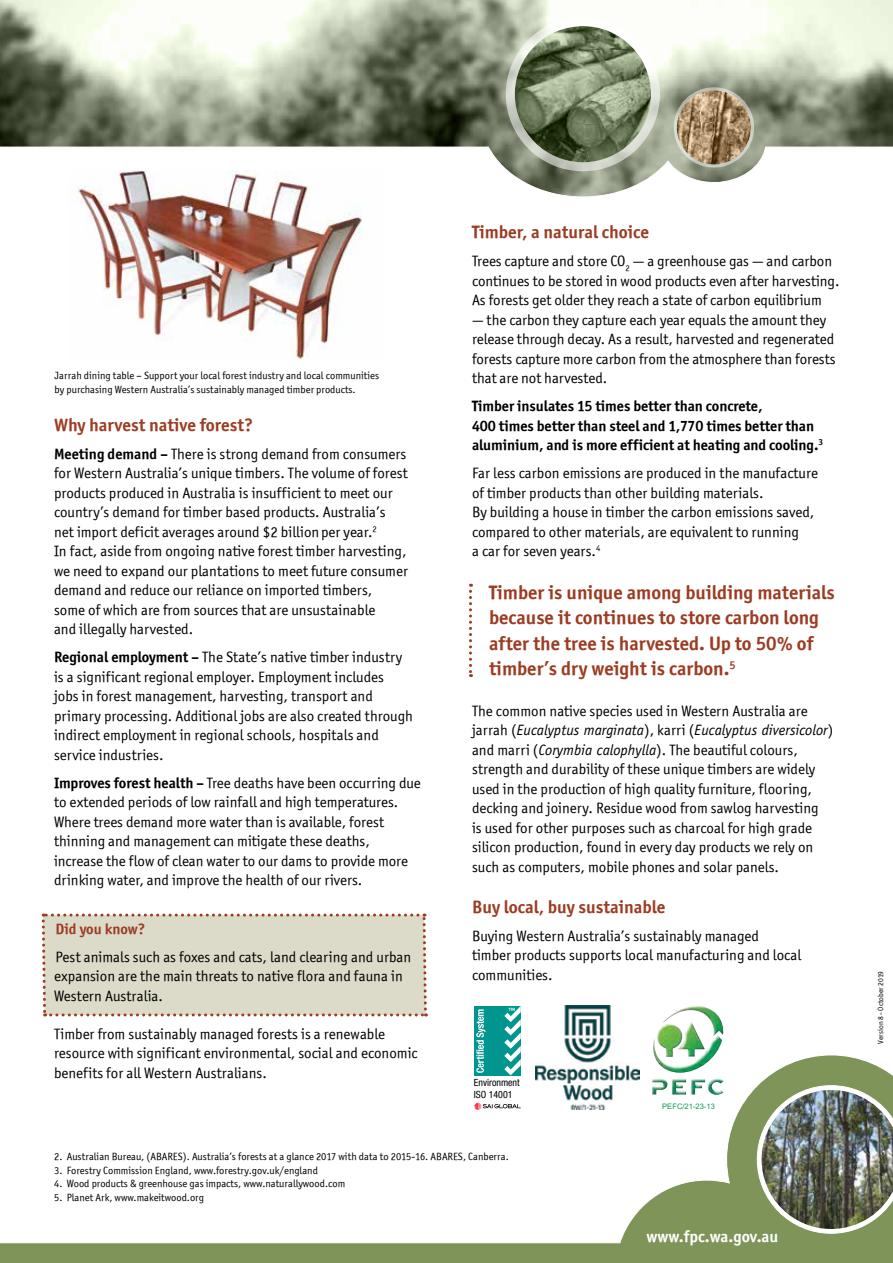
<style>
.page{position:relative;width:893px;height:1263px;background:#fff}
.page>*{position:absolute;margin:0;border:0;box-sizing:border-box;transform-origin:0 0}
.t1{font:19.5px/25.5px "Officina Sans ITCTT Bold";color:#9c3c23}
.t2{font:18px "Officina Sans ITCTT Bold";color:#9c3c23}
.t3{font:16.5px "Officina Sans ITCTT Bold";color:#fff}
.t4{font:15px/19.5px "Officina Sans ITCTT Book";color:#000}
.t5{font:15px/19.5px "Officina Sans ITCTT Bold";letter-spacing:-.005em;color:#000}
.t6{font:italic 15px "Officina Sans Std";color:#000}
.t7{font:15px "Officina Sans ITCTT Bold";color:#9c3c23}
.t8{font:10.5px/13.5px "Officina Sans ITCTT Book";color:#000}
.t9{font:condensed 9.9px/11.9px "Helvetica Neue";color:#000}
.t10{font:7.65px "Arial";color:#119758}
.t11{font:7.5px "Officina Sans ITCTT Book";color:#000}
.s1{font-family:"Officina Sans ITCTT Bold"}
.s2{font-family:"Officina Sans ITCTT Book";font-style:normal}
.s3{font-family:"Officina Sans Std";font-style:italic}
</style>
<div class="page">
<svg style="left:0;top:0;width:893px;height:197px"></svg>
<svg style="left:0;top:1055px;width:893px;height:208px"></svg>
<img style="left:762px;top:1090px;width:131px;height:139px">
<img style="left:515px;top:26px;width:136px;height:136px">
<div style="left:506px;top:17px;width:154px;height:154px;border:9px solid #fff;border-radius:50%"></div>
<img style="left:677px;top:90px;width:74px;height:75px">
<div style="left:674px;top:87px;width:80px;height:81px;border:3px solid #fff;border-radius:50%"></div>
<svg style="left:469px;top:584px;width:3px;height:93px"></svg>
<img style="left:68px;top:170px;width:313px;height:189px">
<img style="left:535px;top:1006px;width:105px;height:104px">
<div style="left:474px;top:1006px;width:47px;height:69px;background:#00958f"></div>
<svg style="left:476px;top:1009px;width:9px;height:64px"></svg>
<svg style="left:504px;top:1006px;width:17px;height:69px"></svg>
<svg style="left:474px;top:1103px;width:47px;height:7px"></svg>
<svg style="left:41px;top:913px;width:387px;height:103px;background:#dcd8c7"></svg>
<img style="left:650px;top:1006px;width:75px;height:89px">
<p class="t8" style="left:55px;top:369px;width:326px">Jarrah dining table – Support your local forest industry and local communities by purchasing Western Australia’s sustainably managed timber products.</p>
<p class="t2" style="left:54px;top:413px;width:201px">Why harvest native forest?</p>
<p class="t4" style="left:54px;top:444px;width:356px"><span class="s1">Meeting demand –</span> There is strong demand from consumers for Western Australia’s unique timbers. The volume of forest products produced in Australia is insufficient to meet our country’s demand for timber based products. Australia’s net import deficit averages around $2 billionper year.<sup>2<br></sup>In fact, aside from ongoing native forest timber harvesting, we need to expand our plantations to meet future consumer demand and reduce our reliance on imported timbers,<br>some of which are from sources that are unsustainable<br>and illegally harvested.</p>
<p class="t4" style="left:54px;top:647px;width:361px"><span class="s1">Regional employment –</span> The State’s native timber industry is a significant regional employer. Employment includes<br>jobs in forest management, harvesting, transport and primary processing. Additional jobs are also created through indirect employment in regional schools, hospitals and service industries.</p>
<p class="t4" style="left:54px;top:773px;width:368px"><span class="s1">Improves forest health –</span> Tree deaths have been occurring due to extended periods of low rainfall and high temperatures.<br>Where trees demand more water than is available, forest thinning and management can mitigate these deaths, increase the flow of clean water to our dams to provide more drinking water, and improve the health of our rivers.</p>
<p class="t7" style="left:56px;top:919px;width:91px">Did you know?</p>
<p class="t4" style="left:54px;top:947px;width:359px">Pest animals such as foxes and cats, land clearing and urban expansion are the main threats to native flora and fauna in<br>Western Australia.</p>
<p class="t4" style="left:54px;top:1024px;width:365px">Timber from sustainably managed forests is a renewable resource with significant environmental, social and economic benefits for all Western Australians.</p>
<p class="t2" style="left:472px;top:221px;width:179px">Timber, a natural choice</p>
<p class="t4" style="left:472px;top:251px;width:369px">Trees capture and store CO<sub>2</sub> — a greenhouse gas — and carbon continues to be stored in wood products even after harvesting.<br>As forests get older they reach a state of carbon equilibrium</p>
<p class="t4" style="left:472px;top:310px;width:365px">— the carbon they capture each year equals the amount they release through decay. As a result, harvested and regenerated forests capture more carbon from the atmosphere than forests that are not harvested.</p>
<p class="t5" style="left:472px;top:396px;width:353px">Timber insulates 15 times better than concrete,<br>400 times better than steel and 1,770 times better than aluminium, and is more efficient at heating and cooling.<sup>3</sup></p>
<p class="t4" style="left:472px;top:463px;width:347px">Far less carbon emissions are produced in the manufacture of timber products than other building materials.<br>By building a house in timber the carbon emissions saved, compared to other materials, are equivalent to running<br>a car for seven years.<sup>4</sup></p>
<h1 class="t1" style="left:489px;top:579px;width:347px">Timber is unique among building materials because it continues to store carbon long after the tree is harvested. Up to 50% of timber’s dry weight is carbon.<sup>5</sup></h1>
<p class="t4" style="left:472px;top:701px;width:337px">The common native species used in Western Australia are</p>
<p class="t6" style="left:472px;top:722px;width:363px"><span class="s2">jarrah (</span>Eucalyptus marginata<span class="s2">), karri (</span>Eucalyptus diversicolor<span class="s2">)</span></p>
<p class="t4" style="left:472px;top:740px;width:348px">and marri (<span class="s3">Corymbia calophylla</span>). The beautiful colours, strength and durability of these unique timbers are widely used in the production of high quality furniture, flooring, decking and joinery. Residue wood from sawlog harvesting is used for other purposes such as charcoal for high grade silicon production, found in every day products we rely on such as computers, mobile phones and solar panels.</p>
<p class="t2" style="left:472px;top:895px;width:195px">Buy local, buy sustainable</p>
<p class="t4" style="left:472px;top:926px;width:331px">Buying Western Australia’s sustainably managed timber products supports local manufacturing and local communities.</p>
<p class="t9" style="left:474px;top:1076px;width:47px">Environment<br>ISO 14001</p>
<p class="t10" style="left:662px;top:1101px;width:54px">PEFC/21-23-13</p>
<p class="t8" style="left:54px;top:1149px;width:456px">2. Australian Bureau, (ABARES). Australia’s forests at a glance 2017 with data to 2015-16. ABARES, Canberra.</p>
<p class="t8" style="left:54px;top:1164px;width:265px">3. Forestry Commission England, www.forestry.gov.uk/england</p>
<p class="t8" style="left:54px;top:1176px;width:293px">4. Wood products &amp; greenhouse gas impacts, www.naturallywood.com</p>
<p class="t8" style="left:54px;top:1191px;width:151px">5. Planet Ark, www.makeitwood.org</p>
<p class="t3" style="left:646px;top:1226px;width:134px">www.fpc.wa.gov.au</p>
<p class="t11" style="left:876px;top:1043px;width:74px;rotate:-90deg">Version 8 - October 2019</p>
</div>
